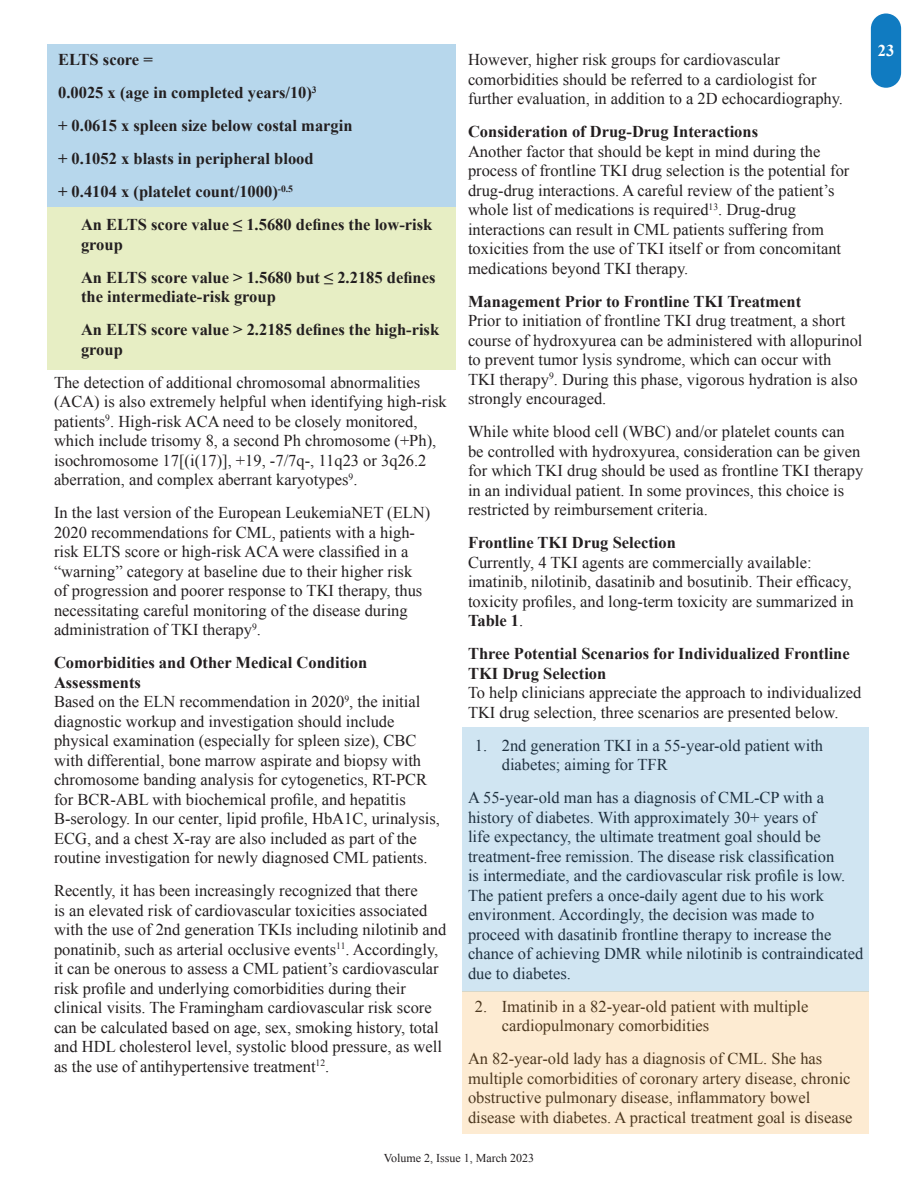
<style>
.page{position:relative;width:918px;height:1188px;background:#fff}
.page>*{position:absolute;margin:0;border:0;box-sizing:border-box;transform-origin:0 0}
.text{font:16.5px/19.5px "Times New Roman";color:#231f20}
.text-2{font:700 16.5px/19.5px "Times New Roman";color:#231f20}
.t1{font:700 16.5px "Times New Roman";color:#fff}
.t2{font:12px "Times New Roman";color:#231f20}
.s1{font-weight:700}
</style>
<div class="page">
<div style="left:871px;top:14px;width:30px;height:74px;background:#107bc1;border-radius:15px"></div>
<div style="left:48px;top:44px;width:408px;height:163px;background:#b7d7ec"></div>
<div style="left:48px;top:207px;width:408px;height:163px;background:#e7eec4"></div>
<div style="left:463px;top:727px;width:406px;height:265px;background:#d0e5f2"></div>
<div style="left:463px;top:992px;width:406px;height:142px;background:#fdebd2"></div>
<p class="text-2" style="left:58px;top:50px;width:96px">ELTS score =</p>
<p class="text-2" style="left:58px;top:83px;width:260px">0.0025 x (age in completed years/10)<sup>3</sup></p>
<p class="text-2" style="left:58px;top:116px;width:296px">+ 0.0615 x spleen size below costal margin</p>
<p class="text-2" style="left:58px;top:149px;width:257px">+ 0.1052 x blasts in peripheral blood</p>
<p class="text-2" style="left:58px;top:182px;width:236px">+ 0.4104 x (platelet count/1000)<sup>-0.5</sup></p>
<p class="text-2" style="left:81px;top:215px;width:353px">An ELTS score value ≤ 1.5680 defines the low-risk group</p>
<p class="text-2" style="left:81px;top:267px;width:356px">An ELTS score value &gt; 1.5680 but ≤ 2.2185 defines the intermediate-risk group</p>
<p class="text-2" style="left:81px;top:320px;width:360px">An ELTS score value &gt; 2.2185 defines the high-risk group</p>
<p class="text" style="left:54px;top:372px;width:394px">The detection of additional chromosomal abnormalities (ACA) is also extremely helpful when identifying high-risk patients<sup>9</sup>. High-risk ACA need to be closely monitored, which include trisomy 8, a second Ph chromosome (+Ph), isochromosome 17[(i(17)], +19, -7/7q-, 11q23 or 3q26.2 aberration, and complex aberrant karyotypes<sup>9</sup>.</p>
<p class="text" style="left:54px;top:503px;width:378px">In the last version of the European LeukemiaNET (ELN)<br>2020 recommendations for CML, patients with a high&shy;risk ELTS score or high-risk ACA were classified in a “warning” category at baseline due to their higher risk<br>of progression and poorer response to TKI therapy, thus necessitating careful monitoring of the disease during administration of TKI therapy<sup>9</sup>.</p>
<p class="text" style="left:54px;top:653px;width:387px"><span class="s1">Comorbidities and Other Medical Condition Assessments<br></span>Based on the ELN recommendation in 2020<sup>9</sup>, the initial diagnostic workup and investigation should include physical examination (especially for spleen size), CBC with differential, bone marrow aspirate and biopsy with chromosome banding analysis for cytogenetics, RT-PCR for BCR-ABL with biochemical profile, and hepatitis B-serology. In our center, lipid profile, HbA1C, urinalysis, ECG, and a chest X-ray are also included as part of the routine investigation for newly diagnosed CML patients.</p>
<p class="text" style="left:54px;top:881px;width:394px">Recently, it has been increasingly recognized that there<br>is an elevated risk of cardiovascular toxicities associated with the use of 2nd generation TKIs including nilotinib and ponatinib, such as arterial occlusive events<sup>11</sup>. Accordingly, it can be onerous to assess a CML patient’s cardiovascular risk profile and underlying comorbidities during their clinical visits. The Framingham cardiovascular risk score can be calculated based on age, sex, smoking history, total and HDL cholesterol level, systolic blood pressure, as well as the use of antihypertensive treatment<sup>12</sup>.</p>
<p class="text" style="left:468px;top:50px;width:377px">However, higher risk groups for cardiovascular comorbidities should be referred to a cardiologist for further evaluation, in addition to a 2D echocardiography.</p>
<p class="text" style="left:468px;top:122px;width:383px"><span class="s1">Consideration of Drug-Drug Interactions<br></span>Another factor that should be kept in mind during the process of frontline TKI drug selection is the potential for drug-drug interactions. A careful review of the patient’s whole list of medications is required<sup>13</sup>. Drug-drug interactions can result in CML patients suffering from toxicities from the use of TKI itself or from concomitant medications beyond TKI therapy.</p>
<p class="text" style="left:468px;top:291px;width:396px"><span class="s1">Management Prior to Frontline TKI Treatment<br></span>Prior to initiation of frontline TKI drug treatment, a short course of hydroxyurea can be administered with allopurinol to prevent tumor lysis syndrome, which can occur with TKI therapy<sup>9</sup>. During this phase, vigorous hydration is also strongly encouraged.</p>
<p class="text" style="left:468px;top:422px;width:397px">While white blood cell (WBC) and/or platelet counts can be controlled with hydroxyurea, consideration can be given for which TKI drug should be used as frontline TKI therapy in an individual patient. In some provinces, this choice is restricted by reimbursement criteria.</p>
<p class="text" style="left:468px;top:533px;width:387px"><span class="s1">Frontline TKI Drug Selection<br></span>Currently, 4 TKI agents are commercially available: imatinib, nilotinib, dasatinib and bosutinib. Their efficacy, toxicity profiles, and long-term toxicity are summarized in <span class="s1">Table 1</span>.</p>
<p class="text" style="left:468px;top:644px;width:395px"><span class="s1">Three Potential Scenarios for Individualized Frontline TKI Drug Selection<br></span>To help clinicians appreciate the approach to individualized TKI drug selection, three scenarios are presented below.</p>
<p class="text" style="left:502px;top:735px;width:323px;text-indent:-27px">1. 2nd generation TKI in a 55-year-old patient with diabetes; aiming for TFR</p>
<p class="text" style="left:468px;top:788px;width:397px">A 55-year-old man has a diagnosis of CML-CP with a history of diabetes. With approximately 30+ years of<br>life expectancy, the ultimate treatment goal should be treatment-free remission. The disease risk classification<br>is intermediate, and the cardiovascular risk profile is low.<br>The patient prefers a once-daily agent due to his work environment. Accordingly, the decision was made to proceed with dasatinib frontline therapy to increase the chance of achieving DMR while nilotinib is contraindicated due to diabetes.</p>
<p class="text" style="left:502px;top:996px;width:308px;text-indent:-27px">2. Imatinib in a 82-year-old patient with multiple cardiopulmonary comorbidities</p>
<p class="text" style="left:468px;top:1049px;width:386px">An 82-year-old lady has a diagnosis of CML. She has multiple comorbidities of coronary artery disease, chronic obstructive pulmonary disease, inflammatory bowel disease with diabetes. A practical treatment goal is disease</p>
<p class="t2" style="left:384px;top:1150px;width:152px">Volume 2, Issue 1, March 2023</p>
<p class="t1" style="left:878px;top:39px;width:18px">23</p>
</div>
